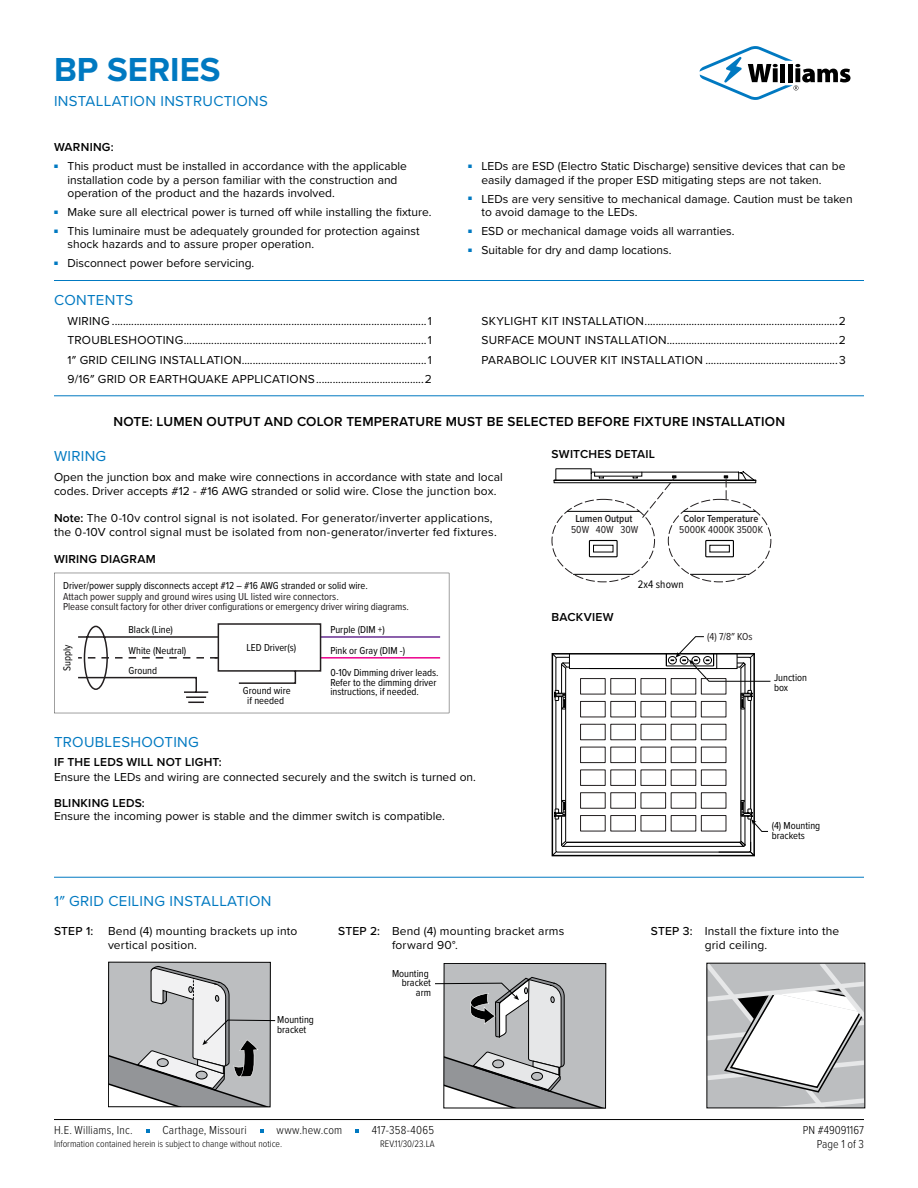
<style>
.page{position:relative;width:918px;height:1188px;background:#fff}
.page>*{position:absolute;margin:0;border:0;box-sizing:border-box;transform-origin:0 0}
.t1{font:700 34.5px "Proxima Nova";color:#0079c1}
.t2{font:15px "Proxima Nova";letter-spacing:.02em;color:#0079c1}
.t3{font:600 13.5px "Proxima Nova";letter-spacing:.015em;color:#000}
.t4{font:12px/13.5px "Proxima Nova";color:#000}
.t5{font:600 12px "Proxima Nova";letter-spacing:.02em;color:#000}
.t6{font:300 12px/13.6px "Proxima Nova Cond";letter-spacing:.015em;color:#000;text-align:right}
.t7{font:11.25px "Proxima Nova Cond";letter-spacing:.015em;color:#000}
.t8{font:10.5px/9.8px "Proxima Nova Cond";color:#000}
.t9{font:10.5px/10.5px "Proxima Nova Cond";letter-spacing:-.005em;color:#231f20}
.t10{font:600 10.5px "Proxima Nova Cond";color:#221f20}
.t11{font:10.5px "Proxima Nova Cond";color:#221f20}
.t12{font:300 9.75px "Proxima Nova Cond";color:#000}
.s1{font-weight:600}
.s2{font-weight:500}
</style>
<div class="page">
<hr style="left:54px;top:1119px;width:810px;height:1px;background:#000">
<svg style="left:146px;top:1129px;width:3px;height:4px"></svg>
<svg style="left:260px;top:1129px;width:3px;height:4px"></svg>
<svg style="left:355px;top:1129px;width:4px;height:4px"></svg>
<hr style="left:54px;top:395px;width:810px;height:1px;background:#0079c1">
<svg style="left:54px;top:573px;width:395px;height:140px"></svg>
<hr style="left:573px;top:574px;width:60px;height:1px;background:#000">
<div style="left:589px;top:540px;width:29px;height:17px;border:1px solid #000"></div>
<hr style="left:690px;top:574px;width:59px;height:1px;background:#000">
<div style="left:705px;top:540px;width:29px;height:17px;border:1px solid #000"></div>
<svg style="left:553px;top:468px;width:204px;height:51px"></svg>
<svg style="left:552px;top:636px;width:219px;height:220px"></svg>
<hr style="left:54px;top:877px;width:810px;height:1px;background:#0079c1">
<svg style="left:110px;top:964px;width:166px;height:141px"></svg>
<div style="left:108px;top:962px;width:163px;height:145px;border:1px solid #000"></div>
<svg style="left:435px;top:963px;width:171px;height:145px;background:#b2b4b5"></svg>
<svg style="left:706px;top:962px;width:160px;height:147px"></svg>
<svg style="left:700px;top:46px;width:150px;height:54px"></svg>
<hr style="left:54px;top:280px;width:810px;height:1px;background:#0079c1">
<h1 class="t1" style="left:54px;top:44px;width:168px">BP SERIES</h1>
<p class="t2" style="left:54px;top:90px;width:216px">INSTALLATION INSTRUCTIONS</p>
<p class="t5" style="left:54px;top:138px;width:61px">WARNING:</p>
<p class="t4" style="left:68px;top:159px;width:341px;text-indent:-14px"><sup>■</sup> This product must be installed in accordance with the applicable installation code by a person familiar with the construction and operation of the product and the hazards involved.</p>
<p class="t4" style="left:54px;top:205px;width:379px"><sup>■</sup> Make sure all electrical power is turned off while installing the fixture.</p>
<p class="t4" style="left:68px;top:224px;width:354px;text-indent:-14px"><sup>■</sup> This luminaire must be adequately grounded for protection against shock hazards and to assure proper operation.</p>
<p class="t4" style="left:54px;top:256px;width:202px"><sup>■</sup> Disconnect power before servicing.</p>
<p class="t4" style="left:482px;top:159px;width:365px;text-indent:-14px"><sup>■</sup> LEDs are ESD (Electro Static Discharge) sensitive devices that can be easily damaged if the proper ESD mitigating steps are not taken.</p>
<p class="t4" style="left:482px;top:191px;width:373px;text-indent:-14px"><sup>■</sup> LEDs are very sensitive to mechanical damage. Caution must be taken to avoid damage to the LEDs.</p>
<p class="t4" style="left:468px;top:224px;width:268px"><sup>■</sup> ESD or mechanical damage voids all warranties.</p>
<p class="t4" style="left:468px;top:243px;width:205px"><sup>■</sup> Suitable for dry and damp locations.</p>
<p class="t2" style="left:54px;top:289px;width:81px">CONTENTS</p>
<p class="t4" style="left:68px;top:311px;width:366px;line-height:19.5px;text-align:justify">WIRING ..................................................................................................................1<br>TROUBLESHOOTING........................................................................................1<br>1″ GRID CEILING INSTALLATION...................................................................1<br>9/16″ GRID OR EARTHQUAKE APPLICATIONS.......................................2</p>
<p class="t4" style="left:482px;top:311px;width:366px;line-height:19.5px;text-align:justify">SKYLIGHT KIT INSTALLATION......................................................................2<br>SURFACE MOUNT INSTALLATION..............................................................2<br>PARABOLIC LOUVER KIT INSTALLATION ................................................3</p>
<p class="t3" style="left:114px;top:411px;width:673px">NOTE: LUMEN OUTPUT AND COLOR TEMPERATURE MUST BE SELECTED BEFORE FIXTURE INSTALLATION</p>
<p class="t2" style="left:54px;top:444px;width:54px">WIRING</p>
<p class="t4" style="left:54px;top:469px;width:450px;line-height:14.4px">Open the junction box and make wire connections in accordance with state and local codes. Driver accepts #12 - #16 AWG stranded or solid wire. Close the junction box.</p>
<p class="t4" style="left:54px;top:510px;width:444px;line-height:14.4px"><span class="s1">Note:</span> The 0-10v control signal is not isolated. For generator/inverter applications, the 0-10V control signal must be isolated from non-generator/inverter fed fixtures.</p>
<p class="t5" style="left:54px;top:550px;width:103px">WIRING DIAGRAM</p>
<p class="t8" style="left:63px;top:581px;width:306px">Driver/power supply disconnects accept #12 – #16 AWG stranded or solid wire.</p>
<p class="t9" style="left:63px;top:591px;width:347px">Attach power supply and ground wires using UL listed wire connectors.<br>Please consult factory for other driver configurations or emergency driver wiring diagrams.</p>
<p class="t8" style="left:62px;top:671px;width:28px;rotate:-90deg">Supply</p>
<p class="t8" style="left:128px;top:618px;width:59px;line-height:21.1px">Black (Line)<br>White (Neutral)</p>
<p class="t8" style="left:128px;top:665px;width:30px">Ground</p>
<p class="t8" style="left:247px;top:642px;width:51px">LED Driver(s)</p>
<p class="t8" style="left:243px;top:686px;width:49px;text-align:center">Ground wire if needed</p>
<p class="t8" style="left:330px;top:618px;width:110px;line-height:21.6px">Purple (DIM +)<br>Pink or Gray (DIM -)<br>0-10v Dimming driver leads.</p>
<p class="t8" style="left:330px;top:677px;width:108px">Refer to the dimming driver instructions, if needed.</p>
<p class="t2" style="left:54px;top:730px;width:146px">TROUBLESHOOTING</p>
<p class="t5" style="left:54px;top:753px;width:169px">IF THE LEDS WILL NOT LIGHT:</p>
<p class="t4" style="left:54px;top:769px;width:423px">Ensure the LEDs and wiring are connected securely and the switch is turned on.</p>
<p class="t5" style="left:54px;top:794px;width:92px">BLINKING LEDS:</p>
<p class="t4" style="left:54px;top:809px;width:392px">Ensure the incoming power is stable and the dimmer switch is compatible.</p>
<p class="t5" style="left:552px;top:445px;width:105px">SWITCHES DETAIL</p>
<p class="t10" style="left:575px;top:511px;width:59px">Lumen Output</p>
<p class="t10" style="left:683px;top:511px;width:76px">Color Temperature</p>
<p class="t11" style="left:571px;top:522px;width:69px">50W 40W 30W</p>
<p class="t11" style="left:679px;top:522px;width:85px">5000K 4000K 3500K</p>
<p class="t5" style="left:552px;top:608px;width:64px">BACKVIEW</p>
<p class="t7" style="left:638px;top:576px;width:48px">2x4 shown</p>
<p class="t9" style="left:707px;top:630px;width:47px">(4) 7/8″ KOs</p>
<p class="t8" style="left:774px;top:672px;width:34px">Junction box</p>
<p class="t8" style="left:772px;top:821px;width:50px">(4) Mounting brackets</p>
<p class="t2" style="left:54px;top:889px;width:219px">1″ GRID CEILING INSTALLATION</p>
<p class="t4" style="left:108px;top:923px;width:191px;line-height:14.4px;text-indent:-54px"><span class="s2">STEP 1:</span> Bend (4) mounting brackets up into vertical position.</p>
<p class="t4" style="left:392px;top:923px;width:174px;line-height:14.4px;text-indent:-54px"><span class="s2">STEP 2:</span> Bend (4) mounting bracket arms forward 90°.</p>
<p class="t4" style="left:705px;top:923px;width:136px;line-height:14.4px;text-indent:-54px"><span class="s2">STEP 3:</span> Install the fixture into the grid ceiling.</p>
<p class="t8" style="left:277px;top:1015px;width:38px">Mounting bracket</p>
<p class="t8" style="left:392px;top:968px;width:41px;text-align:right">Mounting bracket arm</p>
<p class="t6" style="left:54px;top:1122px;width:80px">H.E. Williams, Inc.</p>
<p class="t6" style="left:162px;top:1122px;width:86px">Carthage, Missouri</p>
<p class="t6" style="left:276px;top:1122px;width:67px">www.hew.com</p>
<p class="t6" style="left:372px;top:1122px;width:64px">417-358-4065</p>
<p class="t12" style="left:54px;top:1137px;width:230px">Information contained herein is subject to change without notice.</p>
<p class="t12" style="left:380px;top:1137px;width:56px">REV.11/30/23.LA</p>
<p class="t6" style="left:803px;top:1122px;width:63px">PN #49091167<br>Page 1 of 3</p>
</div>
